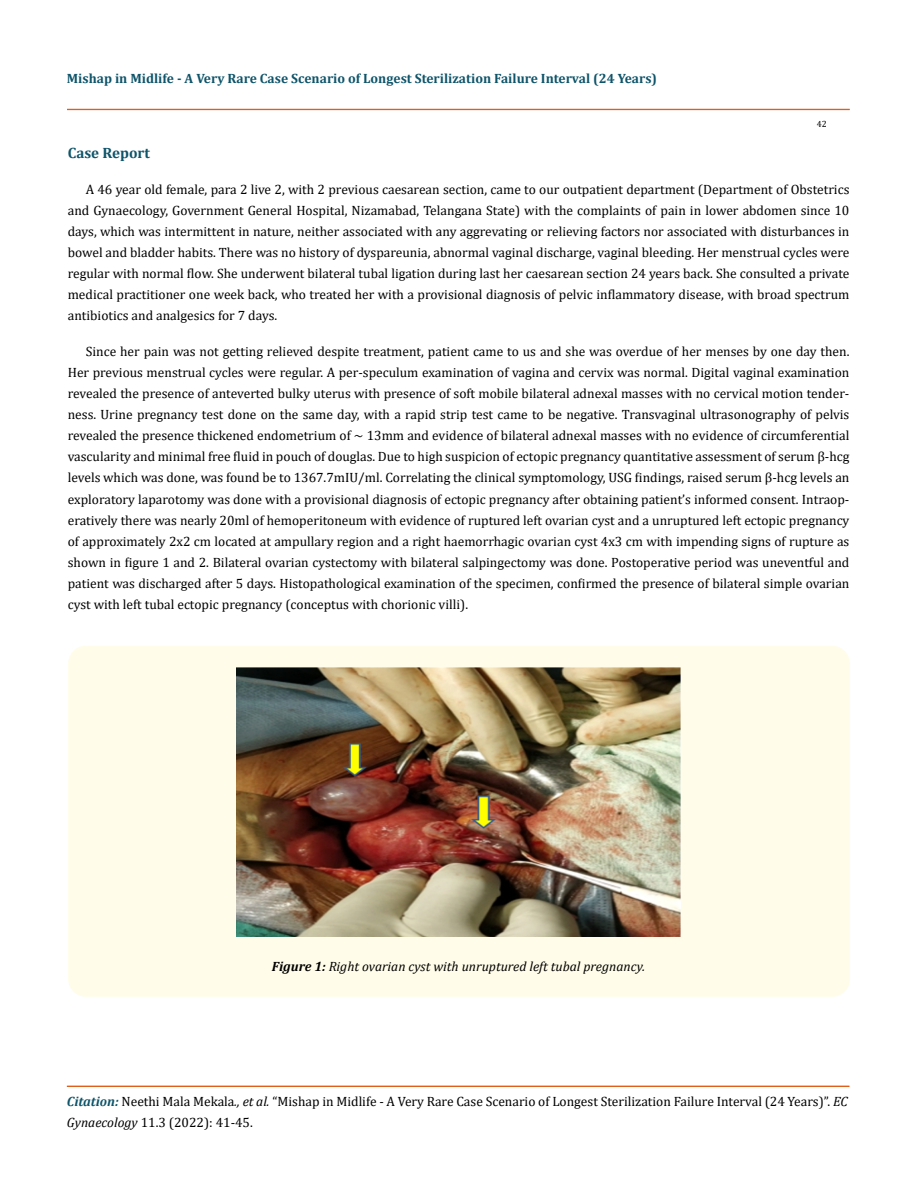
<style>
.page{position:relative;width:917px;height:1190px;background:#fff}
.page>*{position:absolute;margin:0;border:0;box-sizing:border-box;transform-origin:0 0}
.t1{font:700 15px "Cambria";color:#0e546a}
.t2{font:13.5px/21px "Cambria";color:#000;text-align:justify}
.t3{font:700 13.5px "Cambria";color:#0e546a}
.t4{font:italic 13.5px "Cambria";color:#000}
.t5{font:9px "Cambria";color:#000}
.s1{font-weight:700}
.s2{font-weight:700;font-style:italic;color:#0e546a}
.s3{font-style:italic}
</style>
<div class="page">
<div style="left:67px;top:109px;width:782px;height:1px;border:1px solid #e05d1a"></div>
<div style="left:67px;top:1086px;width:782px;height:1px;border:1px solid #e05d1a"></div>
<div style="left:68px;top:645px;width:782px;height:351px;background:#fffde9;border-radius:18px"></div>
<img style="left:236px;top:667px;width:444px;height:269px">
<p class="t3" style="left:67px;top:69px;width:591px">Mishap in Midlife - A Very Rare Case Scenario of Longest Sterilization Failure Interval (24 Years)</p>
<p class="t5" style="left:816px;top:118px;width:11px">42</p>
<p class="t1" style="left:68px;top:143px;width:84px">Case Report</p>
<p class="t2" style="left:68px;top:179px;width:783px;text-indent:18px">A 46 year old female, para 2 live 2, with 2 previous caesarean section, came to our outpatient department (Department of Obstetrics and Gynaecology, Government General Hospital, Nizamabad, Telangana State) with the complaints of pain in lower abdomen since 10 days, which was intermittent in nature, neither associated with any aggrevating or relieving factors nor associated with disturbances in bowel and bladder habits. There was no history of dyspareunia, abnormal vaginal discharge, vaginal bleeding. Her menstrual cycles were regular with normal flow. She underwent bilateral tubal ligation during last her caesarean section 24 years back. She consulted a private medical practitioner one week back, who treated her with a provisional diagnosis of pelvic inflammatory disease, with broad spectrum antibiotics and analgesics for 7 days.</p>
<p class="t2" style="left:68px;top:341px;width:783px;text-indent:18px">Since her pain was not getting relieved despite treatment, patient came to us and she was overdue of her menses by one day then.<br>Her previous menstrual cycles were regular. A per-speculum examination of vagina and cervix was normal. Digital vaginal examination revealed the presence of anteverted bulky uterus with presence of soft mobile bilateral adnexal masses with no cervical motion tender&shy;ness. Urine pregnancy test done on the same day, with a rapid strip test came to be negative. Transvaginal ultrasonography of pelvis revealed the presence thickened endometrium of ~ 13mm and evidence of bilateral adnexal masses with no evidence of circumferential vascularity and minimal free fluid in pouch of douglas. Due to high suspicion of ectopic pregnancy quantitative assessment of serum β-hcg levels which was done, was found be to 1367.7mIU/ml. Correlating the clinical symptomology, USG findings, raised serum β-hcg levels an exploratory laparotomy was done with a provisional diagnosis of ectopic pregnancy after obtaining patient’s informed consent. Intraop&shy;eratively there was nearly 20ml of hemoperitoneum with evidence of ruptured left ovarian cyst and a unruptured left ectopic pregnancy of approximately 2x2 cm located at ampullary region and a right haemorrhagic ovarian cyst 4x3 cm with impending signs of rupture as shown in figure 1 and 2. Bilateral ovarian cystectomy with bilateral salpingectomy was done. Postoperative period was uneventful and patient was discharged after 5 days. Histopathological examination of the specimen, confirmed the presence of bilateral simple ovarian cyst with left tubal ectopic pregnancy (conceptus with chorionic villi).</p>
<p class="t4" style="left:272px;top:956px;width:374px"><span class="s1">Figure 1:</span> Right ovarian cyst with unruptured left tubal pregnancy.</p>
<p class="t2" style="left:67px;top:1091px;width:782px"><span class="s2">Citation:</span> Neethi Mala Mekala<span class="s3">., et al.</span> “Mishap in Midlife - A Very Rare Case Scenario of Longest Sterilization Failure Interval (24 Years)”. <span class="s3">EC<br>Gynaecology</span> 11.3 (2022): 41-45.</p>
</div>
